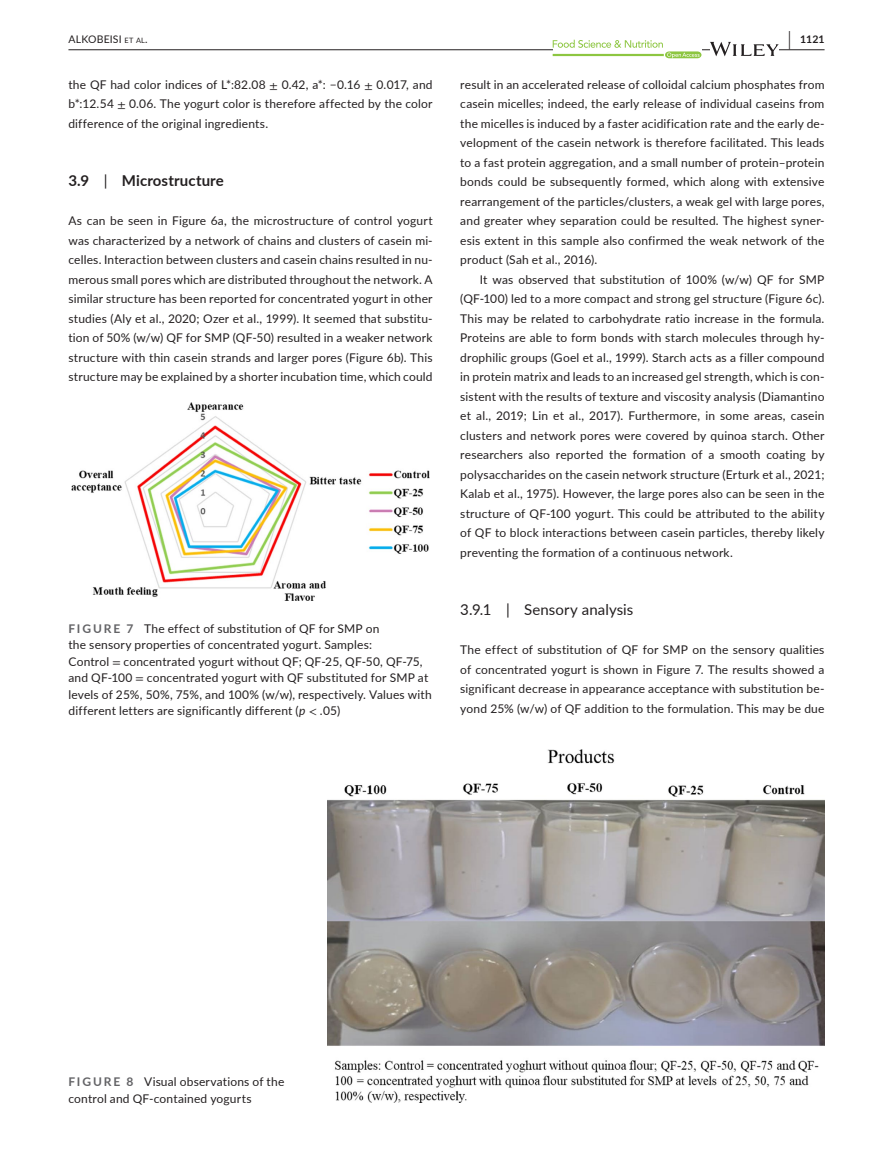
<style>
.page{position:relative;width:893px;height:1174px;background:#fff}
.page>*{position:absolute;margin:0;border:0;box-sizing:border-box;transform-origin:0 0}
.t1{font:15px "Lato";letter-spacing:.005em;color:#231f20}
.t2{font:700 15px "Lato";letter-spacing:.005em;color:#231f20}
.t3{font:12px/19.5px "Lato";letter-spacing:.015em;color:#231f20;text-align:justify}
.t4{font:10.5px "Lato";letter-spacing:.015em;color:#231f20}
.t5{font:700 10.5px "Lato";color:#231f20}
.s1{font-size:7.35px}
.s2{font-size:19.5px}
.s3{font-family:"STIX"}
.s4{font-weight:400}
.s5{font-weight:700;color:#636366}
.s6{font-style:italic}
</style>
<div class="page">
<hr style="left:68px;top:49px;width:756px;height:1px;background:#231f20">
<svg style="left:553px;top:40px;width:148px;height:18px"></svg>
<svg style="left:710px;top:42px;width:69px;height:14px"></svg>
<img style="left:72px;top:402px;width:357px;height:198px">
<img style="left:327px;top:750px;width:497px;height:353px">
<p class="t4" style="left:68px;top:31px;width:81px">ALKOBEISI <span class="s1">et al</span>.</p>
<p class="t5" style="left:789px;top:31px;width:37px"><span class="s2">|</span> 1121</p>
<p class="t3" style="left:68px;top:74px;width:366px">the QF had color indices of L*:82.08 <span class="s3">±</span> 0.42, a*: −0.16 <span class="s3">±</span> 0.017, and b*:12.54 <span class="s3">±</span> 0.06. The yogurt color is therefore affected by the color difference of the original ingredients.</p>
<p class="t3" style="left:460px;top:74px;width:366px">result in an accelerated release of colloidal calcium phosphates from casein micelles; indeed, the early release of individual caseins from the micelles is induced by a faster acidification rate and the early de&shy;velopment of the casein network is therefore facilitated. This leads to a fast protein aggregation, and a small number of protein–protein bonds could be subsequently formed, which along with extensive rearrangement of the particles/clusters, a weak gel with large pores, and greater whey separation could be resulted. The highest syner&shy;esis extent in this sample also confirmed the weak network of the product (Sah et al., 2016).</p>
<p class="t3" style="left:460px;top:269px;width:366px;text-indent:20px">It was observed that substitution of 100% (w/w) QF for SMP (QF-100) led to a more compact and strong gel structure (Figure 6c).<br>This may be related to carbohydrate ratio increase in the formula.<br>Proteins are able to form bonds with starch molecules through hy&shy;drophilic groups (Goel et al., 1999). Starch acts as a filler compound in protein matrix and leads to an increased gel strength, which is con&shy;sistent with the results of texture and viscosity analysis (Diamantino et al., 2019; Lin et al., 2017). Furthermore, in some areas, casein clusters and network pores were covered by quinoa starch. Other researchers also reported the formation of a smooth coating by polysaccharides on the casein network structure (Erturk et al., 2021; Kalab et al., 1975). However, the large pores also can be seen in the structure of QF-100 yogurt. This could be attributed to the ability of QF to block interactions between casein particles, thereby likely preventing the formation of a continuous network.</p>
<p class="t2" style="left:68px;top:170px;width:157px">3.9 <span class="s4">|</span> Microstructure</p>
<p class="t3" style="left:68px;top:210px;width:366px">As can be seen in Figure 6a, the microstructure of control yogurt was characterized by a network of chains and clusters of casein mi&shy;celles. Interaction between clusters and casein chains resulted in nu&shy;merous small pores which are distributed throughout the network. A similar structure has been reported for concentrated yogurt in other studies (Aly et al., 2020; Ozer et al., 1999). It seemed that substitu&shy;tion of 50% (w/w) QF for SMP (QF-50) resulted in a weaker network structure with thin casein strands and larger pores (Figure 6b). This structure may be explained by a shorter incubation time, which could</p>
<p class="t3" style="left:68px;top:620px;width:365px;line-height:16.5px;text-align:left"><span class="s5">FIGURE 7</span> The effect of substitution of QF for SMP on<br>the sensory properties of concentrated yogurt. Samples:<br>Control <span class="s3">=</span> concentrated yogurt without QF; QF-25, QF-50, QF-75, and QF-100 <span class="s3">=</span> concentrated yogurt with QF substituted for SMP at levels of 25%, 50%, 75%, and 100% (w/w), respectively. Values with different letters are significantly different (<span class="s6">p</span> <span class="s3">&lt;</span> .05)</p>
<p class="t1" style="left:460px;top:599px;width:175px">3.9.1 | Sensory analysis</p>
<p class="t3" style="left:460px;top:639px;width:366px">The effect of substitution of QF for SMP on the sensory qualities of concentrated yogurt is shown in Figure 7. The results showed a significant decrease in appearance acceptance with substitution be&shy;yond 25% (w/w) of QF addition to the formulation. This may be due</p>
<p class="t3" style="left:68px;top:1073px;width:217px;line-height:16.5px"><span class="s5">FIGURE 8</span> Visual observations of the control and QF-contained yogurts</p>
</div>
